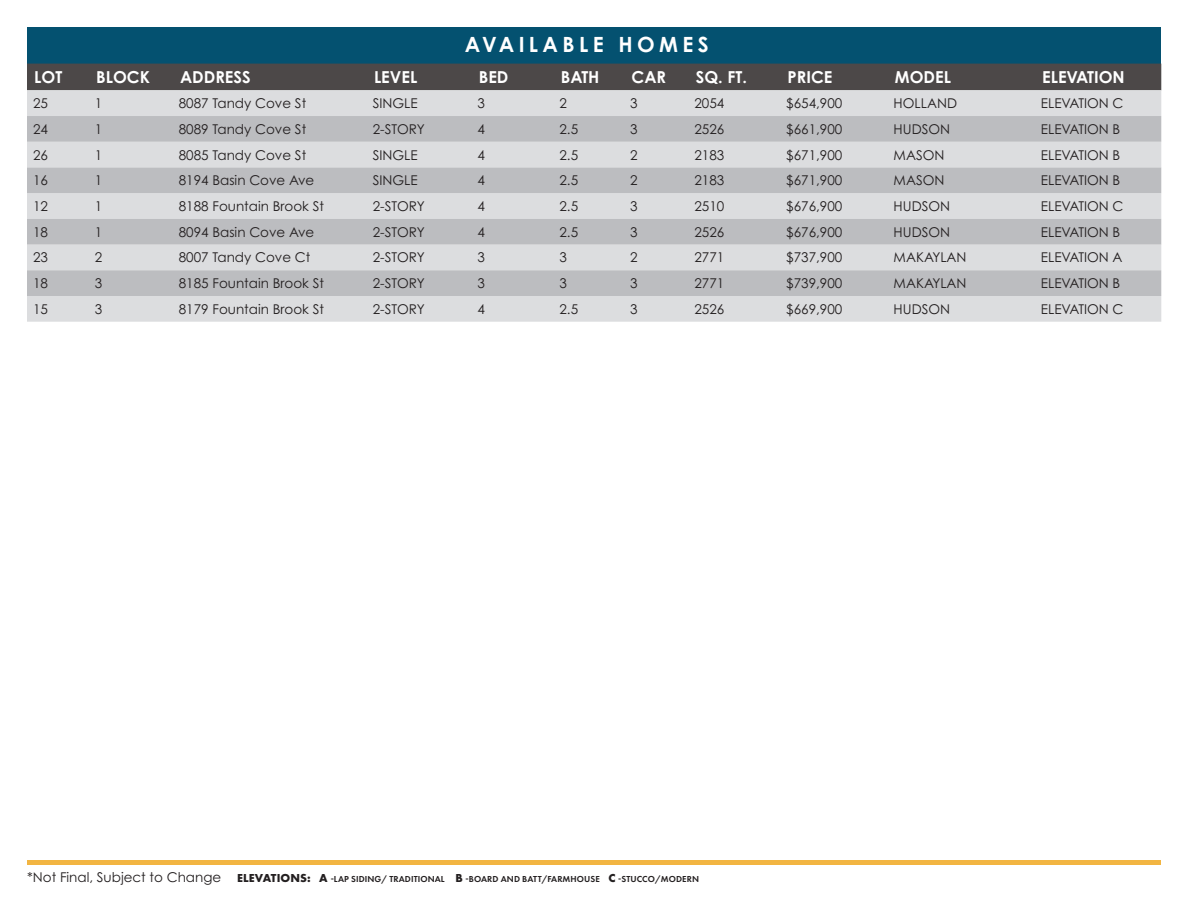
<style>
.page{position:relative;width:1188px;height:918px;background:#fff}
.page>*{position:absolute;margin:0;border:0;box-sizing:border-box;transform-origin:0 0}
.t1{font:700 21px "Century Gothic Pro";letter-spacing:.21em;color:#fff}
.t2{font:700 16.5px "Century Gothic Pro";color:#fff}
.t3{font:13.5px "Century Gothic Pro";color:#231f20}
.t4{font:600 9px "Futura PT";letter-spacing:.01em;color:#231f20}
.s1{font-weight:700;font-size:12px}
</style>
<div class="page">
<div style="left:27px;top:860px;width:1134px;height:5px;background:#f2b542"></div>
<div style="left:27px;top:27px;width:1134px;height:37px;background:#045170"></div>
<div style="left:27px;top:64px;width:1134px;height:26px;background:#4c4848"></div>
<div style="left:27px;top:90px;width:1134px;height:232px;background:#dcdddf"></div>
<svg style="left:27px;top:116px;width:1134px;height:180px;background:#c9cacd"></svg>
<p class="t1" style="left:465px;top:31px;width:245px">AVAILABLE HOMES</p>
<p class="t2" style="left:34px;top:67px;width:30px">LOT</p>
<p class="t2" style="left:96px;top:67px;width:55px">BLOCK</p>
<p class="t2" style="left:180px;top:67px;width:72px">ADDRESS</p>
<p class="t2" style="left:374px;top:67px;width:45px">LEVEL</p>
<p class="t2" style="left:479px;top:67px;width:31px">BED</p>
<p class="t2" style="left:561px;top:67px;width:40px">BATH</p>
<p class="t2" style="left:632px;top:67px;width:36px">CAR</p>
<p class="t2" style="left:696px;top:67px;width:53px">SQ. FT.</p>
<p class="t2" style="left:788px;top:67px;width:46px">PRICE</p>
<p class="t2" style="left:895px;top:67px;width:58px">MODEL</p>
<p class="t2" style="left:1042px;top:67px;width:84px">ELEVATION</p>
<p class="t3" style="left:33px;top:95px;width:16px">25</p>
<p class="t3" style="left:95px;top:95px;width:9px">1</p>
<p class="t3" style="left:179px;top:95px;width:129px">8087 Tandy Cove St</p>
<p class="t3" style="left:373px;top:95px;width:47px">SINGLE</p>
<p class="t3" style="left:478px;top:95px;width:9px">3</p>
<p class="t3" style="left:560px;top:95px;width:9px">2</p>
<p class="t3" style="left:630px;top:95px;width:9px">3</p>
<p class="t3" style="left:694px;top:95px;width:31px">2054</p>
<p class="t3" style="left:786px;top:95px;width:58px">$654,900</p>
<p class="t3" style="left:894px;top:95px;width:65px">HOLLAND</p>
<p class="t3" style="left:1041px;top:95px;width:84px">ELEVATION C</p>
<p class="t3" style="left:33px;top:121px;width:16px">24</p>
<p class="t3" style="left:95px;top:121px;width:9px">1</p>
<p class="t3" style="left:179px;top:121px;width:129px">8089 Tandy Cove St</p>
<p class="t3" style="left:373px;top:121px;width:54px">2-STORY</p>
<p class="t3" style="left:478px;top:121px;width:9px">4</p>
<p class="t3" style="left:560px;top:121px;width:20px">2.5</p>
<p class="t3" style="left:630px;top:121px;width:9px">3</p>
<p class="t3" style="left:694px;top:121px;width:31px">2526</p>
<p class="t3" style="left:786px;top:121px;width:58px">$661,900</p>
<p class="t3" style="left:894px;top:121px;width:58px">HUDSON</p>
<p class="t3" style="left:1041px;top:121px;width:81px">ELEVATION B</p>
<p class="t3" style="left:33px;top:146px;width:16px">26</p>
<p class="t3" style="left:95px;top:146px;width:9px">1</p>
<p class="t3" style="left:179px;top:146px;width:129px">8085 Tandy Cove St</p>
<p class="t3" style="left:373px;top:146px;width:47px">SINGLE</p>
<p class="t3" style="left:478px;top:146px;width:9px">4</p>
<p class="t3" style="left:560px;top:146px;width:20px">2.5</p>
<p class="t3" style="left:630px;top:146px;width:9px">2</p>
<p class="t3" style="left:694px;top:146px;width:31px">2183</p>
<p class="t3" style="left:786px;top:146px;width:58px">$671,900</p>
<p class="t3" style="left:894px;top:146px;width:52px">MASON</p>
<p class="t3" style="left:1041px;top:146px;width:81px">ELEVATION B</p>
<p class="t3" style="left:33px;top:172px;width:16px">16</p>
<p class="t3" style="left:95px;top:172px;width:9px">1</p>
<p class="t3" style="left:179px;top:172px;width:137px">8194 Basin Cove Ave</p>
<p class="t3" style="left:373px;top:172px;width:47px">SINGLE</p>
<p class="t3" style="left:478px;top:172px;width:9px">4</p>
<p class="t3" style="left:560px;top:172px;width:20px">2.5</p>
<p class="t3" style="left:630px;top:172px;width:9px">2</p>
<p class="t3" style="left:694px;top:172px;width:31px">2183</p>
<p class="t3" style="left:786px;top:172px;width:58px">$671,900</p>
<p class="t3" style="left:894px;top:172px;width:52px">MASON</p>
<p class="t3" style="left:1041px;top:172px;width:81px">ELEVATION B</p>
<p class="t3" style="left:33px;top:198px;width:16px">12</p>
<p class="t3" style="left:95px;top:198px;width:9px">1</p>
<p class="t3" style="left:179px;top:198px;width:147px">8188 Fountain Brook St</p>
<p class="t3" style="left:373px;top:198px;width:54px">2-STORY</p>
<p class="t3" style="left:478px;top:198px;width:9px">4</p>
<p class="t3" style="left:560px;top:198px;width:20px">2.5</p>
<p class="t3" style="left:630px;top:198px;width:9px">3</p>
<p class="t3" style="left:694px;top:198px;width:31px">2510</p>
<p class="t3" style="left:786px;top:198px;width:58px">$676,900</p>
<p class="t3" style="left:894px;top:198px;width:58px">HUDSON</p>
<p class="t3" style="left:1041px;top:198px;width:84px">ELEVATION C</p>
<p class="t3" style="left:33px;top:224px;width:16px">18</p>
<p class="t3" style="left:95px;top:224px;width:9px">1</p>
<p class="t3" style="left:179px;top:224px;width:137px">8094 Basin Cove Ave</p>
<p class="t3" style="left:373px;top:224px;width:54px">2-STORY</p>
<p class="t3" style="left:478px;top:224px;width:9px">4</p>
<p class="t3" style="left:560px;top:224px;width:20px">2.5</p>
<p class="t3" style="left:630px;top:224px;width:9px">3</p>
<p class="t3" style="left:694px;top:224px;width:31px">2526</p>
<p class="t3" style="left:786px;top:224px;width:58px">$676,900</p>
<p class="t3" style="left:894px;top:224px;width:58px">HUDSON</p>
<p class="t3" style="left:1041px;top:224px;width:81px">ELEVATION B</p>
<p class="t3" style="left:33px;top:249px;width:16px">23</p>
<p class="t3" style="left:95px;top:249px;width:9px">2</p>
<p class="t3" style="left:179px;top:249px;width:133px">8007 Tandy Cove Ct</p>
<p class="t3" style="left:373px;top:249px;width:54px">2-STORY</p>
<p class="t3" style="left:478px;top:249px;width:9px">3</p>
<p class="t3" style="left:560px;top:249px;width:9px">3</p>
<p class="t3" style="left:630px;top:249px;width:9px">2</p>
<p class="t3" style="left:694px;top:249px;width:31px">2771</p>
<p class="t3" style="left:786px;top:249px;width:58px">$737,900</p>
<p class="t3" style="left:894px;top:249px;width:74px">MAKAYLAN</p>
<p class="t3" style="left:1041px;top:249px;width:83px">ELEVATION A</p>
<p class="t3" style="left:33px;top:275px;width:16px">18</p>
<p class="t3" style="left:95px;top:275px;width:9px">3</p>
<p class="t3" style="left:179px;top:275px;width:147px">8185 Fountain Brook St</p>
<p class="t3" style="left:373px;top:275px;width:54px">2-STORY</p>
<p class="t3" style="left:478px;top:275px;width:9px">3</p>
<p class="t3" style="left:560px;top:275px;width:9px">3</p>
<p class="t3" style="left:630px;top:275px;width:9px">3</p>
<p class="t3" style="left:694px;top:275px;width:31px">2771</p>
<p class="t3" style="left:786px;top:275px;width:58px">$739,900</p>
<p class="t3" style="left:894px;top:275px;width:74px">MAKAYLAN</p>
<p class="t3" style="left:1041px;top:275px;width:81px">ELEVATION B</p>
<p class="t3" style="left:33px;top:301px;width:16px">15</p>
<p class="t3" style="left:95px;top:301px;width:9px">3</p>
<p class="t3" style="left:179px;top:301px;width:147px">8179 Fountain Brook St</p>
<p class="t3" style="left:373px;top:301px;width:54px">2-STORY</p>
<p class="t3" style="left:478px;top:301px;width:9px">4</p>
<p class="t3" style="left:560px;top:301px;width:20px">2.5</p>
<p class="t3" style="left:630px;top:301px;width:9px">3</p>
<p class="t3" style="left:694px;top:301px;width:31px">2526</p>
<p class="t3" style="left:786px;top:301px;width:58px">$669,900</p>
<p class="t3" style="left:894px;top:301px;width:58px">HUDSON</p>
<p class="t3" style="left:1041px;top:301px;width:84px">ELEVATION C</p>
<p class="t3" style="left:27px;top:869px;width:196px">*Not Final, Subject to Change</p>
<p class="t4" style="left:237px;top:873px;width:464px"><span class="s1">ELEVATIONS: A</span> -LAP SIDING/ TRADITIONAL <span class="s1">B</span> -BOARD AND BATT/FARMHOUSE <span class="s1">C</span> -STUCCO/MODERN</p>
</div>
